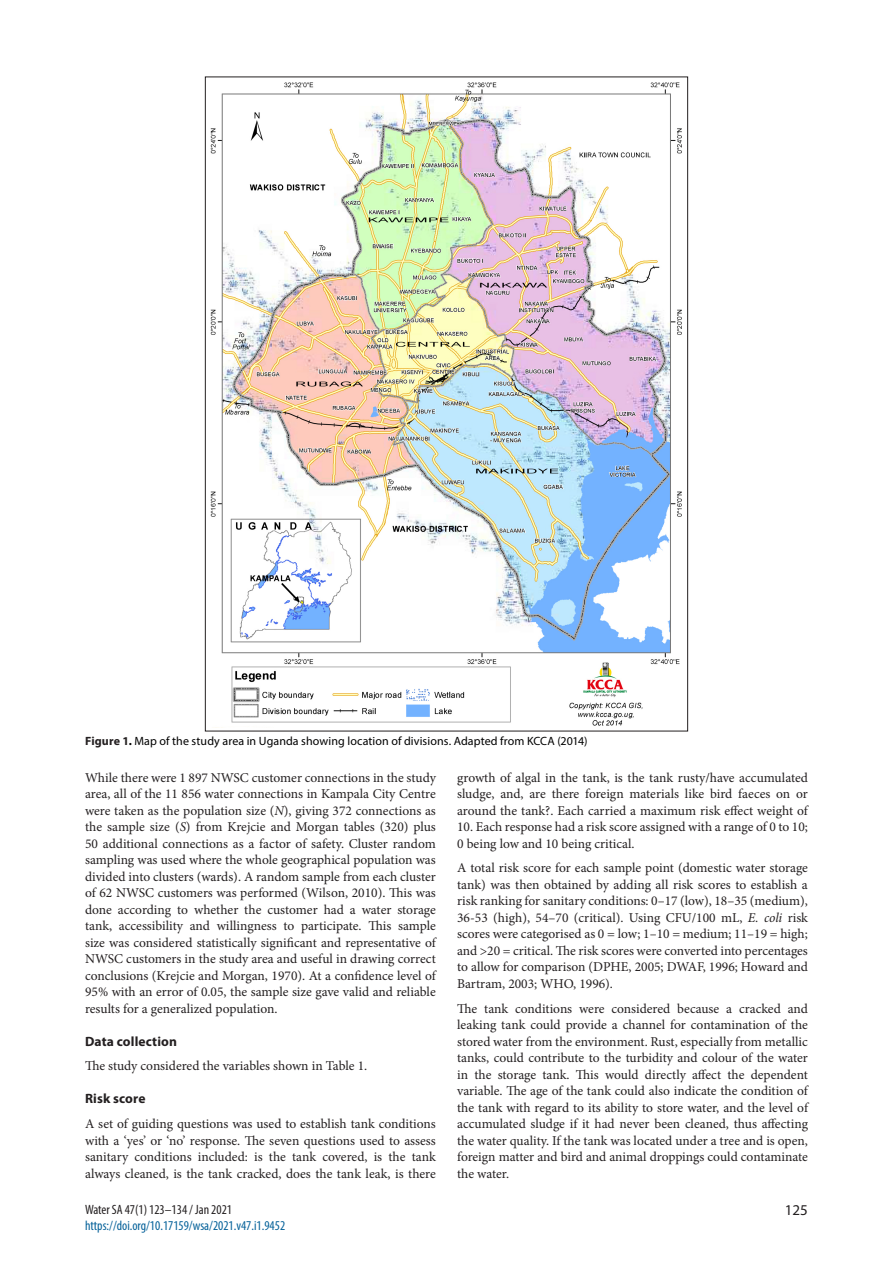
<style>
.page{position:relative;width:893px;height:1263px;background:#fff}
.page>*{position:absolute;margin:0;border:0;box-sizing:border-box;transform-origin:0 0}
.t1{font:15px "Myriad Pro";color:#231f20}
.Paragraph_Text{font:13.5px/16.5px "Minion Pro";color:#231f20;text-align:justify}
.t2{font:condensed 13.5px "Myriad Pro";color:#056199}
.t3{font:condensed 13.5px "Myriad Pro";color:#231f20}
.t4{font:700 13.5px "Myriad Pro";letter-spacing:.01em;color:#231f20}
.t5{font:12px "Myriad Pro";letter-spacing:.005em;color:#000}
.s1{font-weight:700;color:#231f20}
.s2{font-weight:700}
.s3{font-style:italic}
</style>
<div class="page">
<img style="left:204px;top:76px;width:485px;height:652px">
<p class="t5" style="left:85px;top:734px;width:504px"><span class="s1">Figure 1</span><span class="s2">.</span> Map of the study area in Uganda showing location of divisions. Adapted from KCCA (2014)</p>
<p class="Paragraph_Text" style="left:85px;top:769px;width:352px">While there were 1 897 NWSC customer connections in the study area, all of the 11 856 water connections in Kampala City Centre were taken as the population size (<span class="s3">N</span>), giving 372 connections as the sample size (<span class="s3">S</span>) from Krejcie and Morgan tables (320) plus 50 additional connections as a factor of safety. Cluster random sampling was used where the whole geographical population was divided into clusters (wards). A random sample from each cluster of 62 NWSC customers was performed (Wilson, 2010). This was done according to whether the customer had a water storage tank, accessibility and willingness to participate. This sample size was considered statistically significant and representative of NWSC customers in the study area and useful in drawing correct conclusions (Krejcie and Morgan, 1970). At a confidence level of 95% with an error of 0.05, the sample size gave valid and reliable results for a generalized population.</p>
<h2 class="t4" style="left:85px;top:1032px;width:94px">Data collection</h2>
<p class="Paragraph_Text" style="left:85px;top:1058px;width:284px">The study considered the variables shown in Table 1.</p>
<h2 class="t4" style="left:85px;top:1090px;width:62px">Risk score</h2>
<p class="Paragraph_Text" style="left:85px;top:1116px;width:352px">A set of guiding questions was used to establish tank conditions with a ‘yes’ or ‘no’ response. The seven questions used to assess sanitary conditions included: is the tank covered, is the tank always cleaned, is the tank cracked, does the tank leak, is there</p>
<p class="Paragraph_Text" style="left:457px;top:769px;width:352px">growth of algal in the tank, is the tank rusty/have accumulated sludge, and, are there foreign materials like bird faeces on or around the tank?. Each carried a maximum risk effect weight of</p>
<p class="Paragraph_Text" style="left:457px;top:819px;width:352px">10. Each response had a risk score assigned with a range of 0 to 10;<br>0 being low and 10 being critical.</p>
<p class="Paragraph_Text" style="left:457px;top:860px;width:352px">A total risk score for each sample point (domestic water storage tank) was then obtained by adding all risk scores to establish a risk ranking for sanitary conditions: 0–17 (low), 18–35 (medium), 36-53 (high), 54–70 (critical). Using CFU/100 mL, <span class="s3">E. coli</span> risk scores were categorised as 0 = low; 1–10 = medium; 11–19 = high; and &gt;20 = critical. The risk scores were converted into percentages to allow for comparison (DPHE, 2005; DWAF, 1996; Howard and Bartram, 2003; WHO, 1996).</p>
<p class="Paragraph_Text" style="left:457px;top:1000px;width:352px">The tank conditions were considered because a cracked and leaking tank could provide a channel for contamination of the stored water from the environment. Rust, especially from metallic tanks, could contribute to the turbidity and colour of the water in the storage tank. This would directly affect the dependent variable. The age of the tank could also indicate the condition of the tank with regard to its ability to store water, and the level of accumulated sludge if it had never been cleaned, thus affecting the water quality. If the tank was located under a tree and is open, foreign matter and bird and animal droppings could contaminate the water.</p>
<p class="t3" style="left:85px;top:1201px;width:149px">Water SA 47(1) 123–134 / Jan 2021</p>
<p class="t1" style="left:785px;top:1200px;width:25px">125</p>
<p class="t2" style="left:85px;top:1217px;width:202px">https://doi.org/10.17159/wsa/2021.v47.i1.9452</p>
</div>
